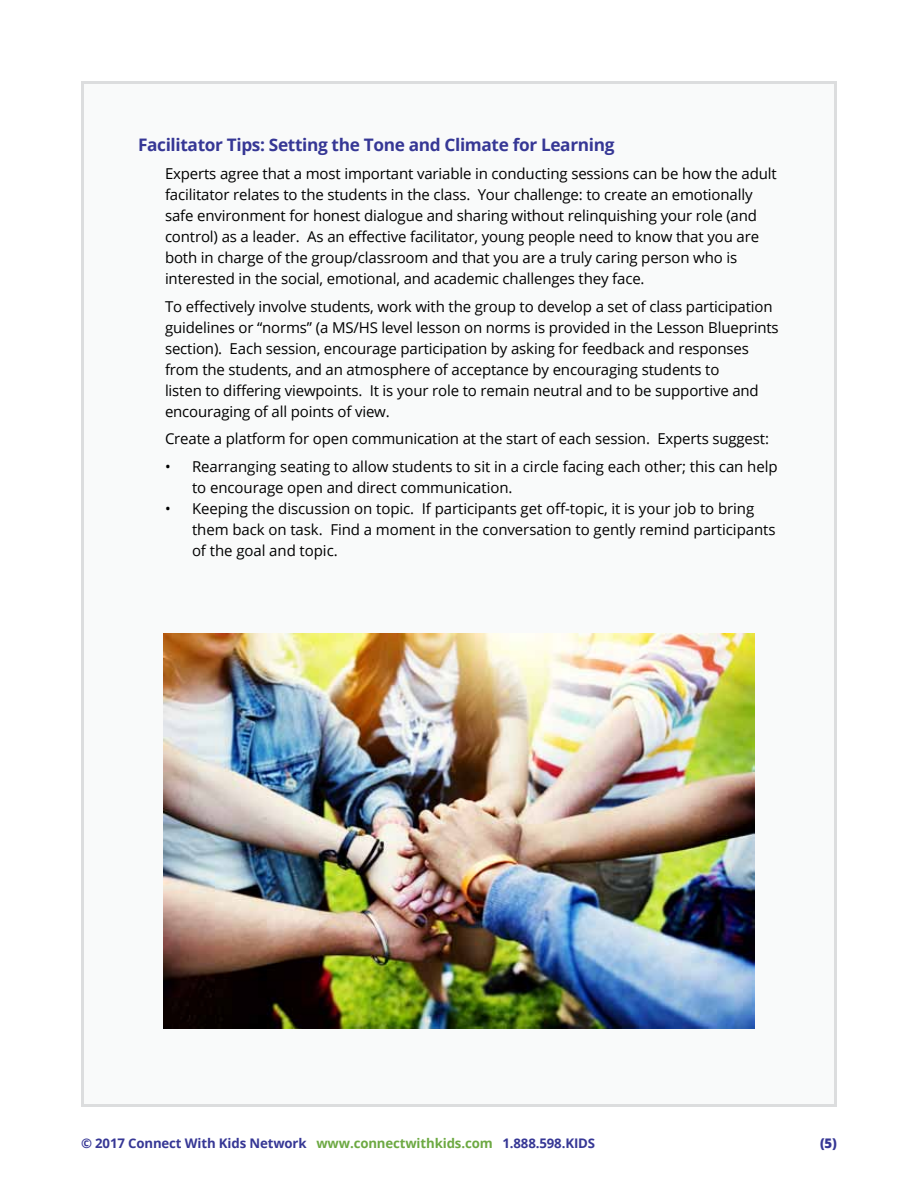
<style>
.page{position:relative;width:918px;height:1188px;background:#fff}
.page>*{position:absolute;margin:0;border:0;box-sizing:border-box;transform-origin:0 0}
.t1{font:700 17.25px "Open Sans";letter-spacing:-.02em;color:#363795}
.t2{font:15px/21px "Open Sans";letter-spacing:-.01em;color:#000}
.t3{font:700 13.2px "Open Sans";letter-spacing:-.01em;color:#363795}
.t4{font:800 13.2px "Open Sans";color:#363795}
.s1{color:#6da943}
</style>
<div class="page">
<div style="left:82px;top:82px;width:754px;height:1024px;background:#f9fafa"></div>
<img style="left:164px;top:634px;width:590px;height:394px">
<p class="t1" style="left:138px;top:133px;width:478px">Facilitator Tips: Setting the Tone and Climate for Learning</p>
<p class="t2" style="left:165px;top:163px;width:613px">Experts agree that a most important variable in conducting sessions can be how the adult facilitator relates to the students in the class. Your challenge: to create an emotionally safe environment for honest dialogue and sharing without relinquishing your role (and control) as a leader. As an effective facilitator, young people need to know that you are both in charge of the group/classroom and that you are a truly caring person who is interested in the social, emotional, and academic challenges they face.</p>
<p class="t2" style="left:165px;top:295px;width:615px">To effectively involve students, work with the group to develop a set of class participation guidelines or “norms” (a MS/HS level lesson on norms is provided in the Lesson Blueprints section). Each session, encourage participation by asking for feedback and responses from the students, and an atmosphere of acceptance by encouraging students to<br>listen to differing viewpoints. It is your role to remain neutral and to be supportive and encouraging of all points of view.</p>
<p class="t2" style="left:165px;top:428px;width:606px">Create a platform for open communication at the start of each session. Experts suggest:</p>
<p class="t2" style="left:192px;top:456px;width:587px;text-indent:-27px">• Rearranging seating to allow students to sit in a circle facing each other; this can help to encourage open and direct communication.</p>
<p class="t2" style="left:192px;top:498px;width:585px;text-indent:-27px">• Keeping the discussion on topic. If participants get off-topic, it is your job to bring them back on task. Find a moment in the conversation to gently remind participants of the goal and topic.</p>
<p class="t3" style="left:81px;top:1133px;width:516px">© 2017 Connect With Kids Network <span class="s1">www.connectwithkids.com</span> 1.888.598.KIDS</p>
<p class="t4" style="left:820px;top:1133px;width:18px">(5)</p>
</div>
